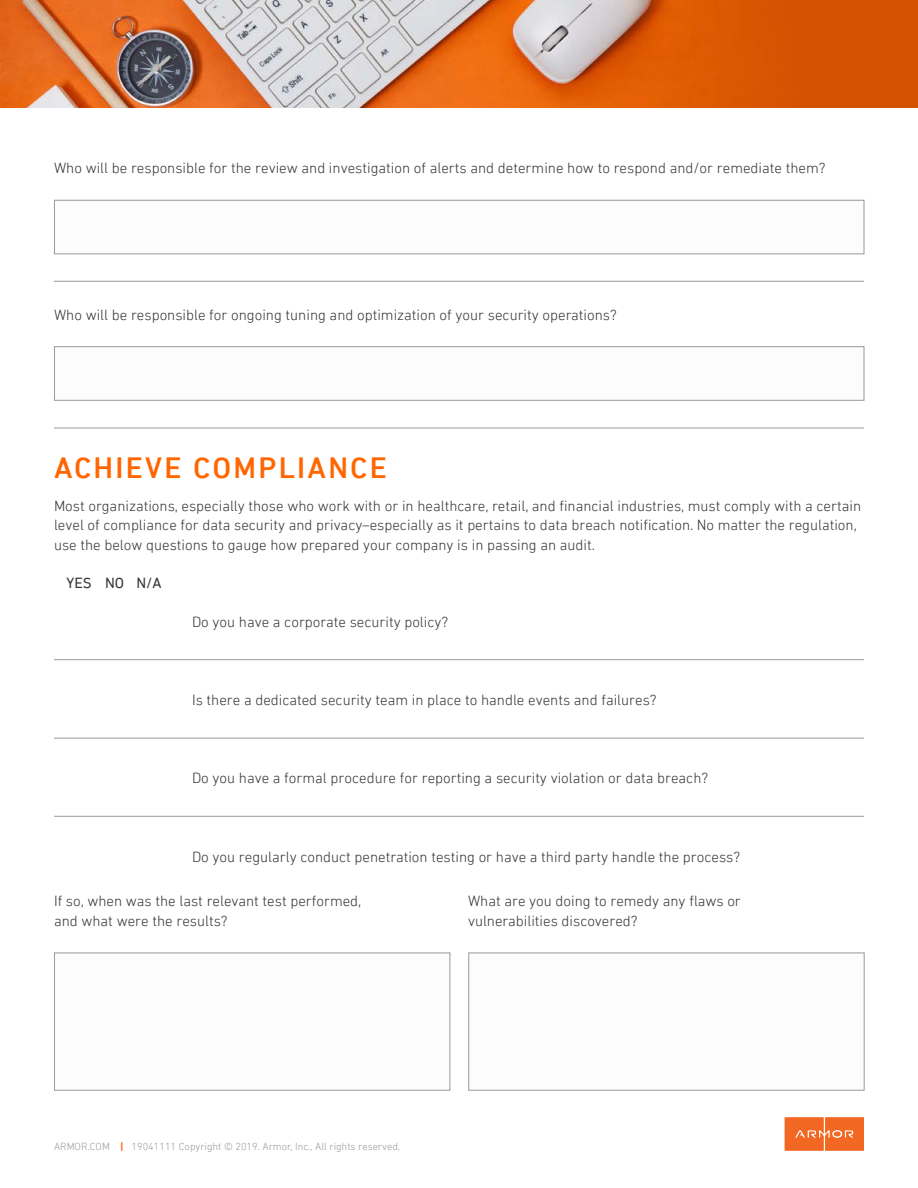
<style>
.page{position:relative;width:918px;height:1188px;background:#fff}
.page>*{position:absolute;margin:0;border:0;box-sizing:border-box;transform-origin:0 0}
.t1{font:500 30px "DIN Next LT Pro";letter-spacing:.075em;color:#f60}
.t2{font:300 15px/19.5px "DIN Next LT Pro";color:#343434}
.t3{font:15px "DIN Next LT Pro";color:#343434}
.t4{font:300 10.5px "DIN Next LT Pro";color:#999}
.s1{font-weight:700;color:#f60}
</style>
<div class="page">
<svg style="left:785px;top:1117px;width:79px;height:34px;background:#f27233"></svg>
<div style="left:54px;top:953px;width:396px;height:137px;background:#fcfcfc;border:1px solid #999"></div>
<hr style="left:54px;top:281px;width:810px;height:1px;background:#999">
<hr style="left:54px;top:428px;width:810px;height:1px;background:#999">
<div style="left:54px;top:200px;width:810px;height:54px;background:#fcfcfc;border:1px solid #999"></div>
<div style="left:54px;top:346px;width:810px;height:54px;background:#fcfcfc;border:1px solid #999"></div>
<div style="left:469px;top:953px;width:395px;height:137px;background:#fcfcfc;border:1px solid #999"></div>
<hr style="left:54px;top:659px;width:810px;height:1px;background:#999">
<hr style="left:54px;top:738px;width:810px;height:1px;background:#999">
<hr style="left:54px;top:816px;width:810px;height:1px;background:#999">
<div style="left:0;top:0;width:918px;height:108px;background:#d45204"></div>
<img style="left:0;top:0;width:707px;height:108px">
<p class="t2" style="left:54px;top:158px;width:773px">Who will be responsible for the review and investigation of alerts and determine how to respond and/or remediate them?</p>
<p class="t2" style="left:54px;top:305px;width:564px">Who will be responsible for ongoing tuning and optimization of your security operations?</p>
<h1 class="t1" style="left:54px;top:450px;width:334px">ACHIEVE COMPLIANCE</h1>
<p class="t2" style="left:54px;top:496px;width:809px">Most organizations, especially those who work with or in healthcare, retail, and financial industries, must comply with a certain level of compliance for data security and privacy–especially as it pertains to data breach notification. No matter the regulation, use the below questions to gauge how prepared your company is in passing an audit.</p>
<p class="t3" style="left:67px;top:574px;width:97px">YES NO N/A</p>
<p class="t2" style="left:192px;top:612px;width:258px">Do you have a corporate security policy?</p>
<p class="t2" style="left:192px;top:690px;width:466px">Is there a dedicated security team in place to handle events and failures?</p>
<p class="t2" style="left:192px;top:768px;width:518px">Do you have a formal procedure for reporting a security violation or data breach?</p>
<p class="t2" style="left:192px;top:847px;width:550px">Do you regularly conduct penetration testing or have a third party handle the process?</p>
<p class="t2" style="left:54px;top:891px;width:309px">If so, when was the last relevant test performed, and what were the results?</p>
<p class="t2" style="left:468px;top:891px;width:274px">What are you doing to remedy any flaws or vulnerabilities discovered?</p>
<p class="t4" style="left:54px;top:1140px;width:348px">ARMOR.COM <span class="s1">|</span> 19041111 Copyright © 2019. Armor, Inc., All rights reserved.</p>
</div>
